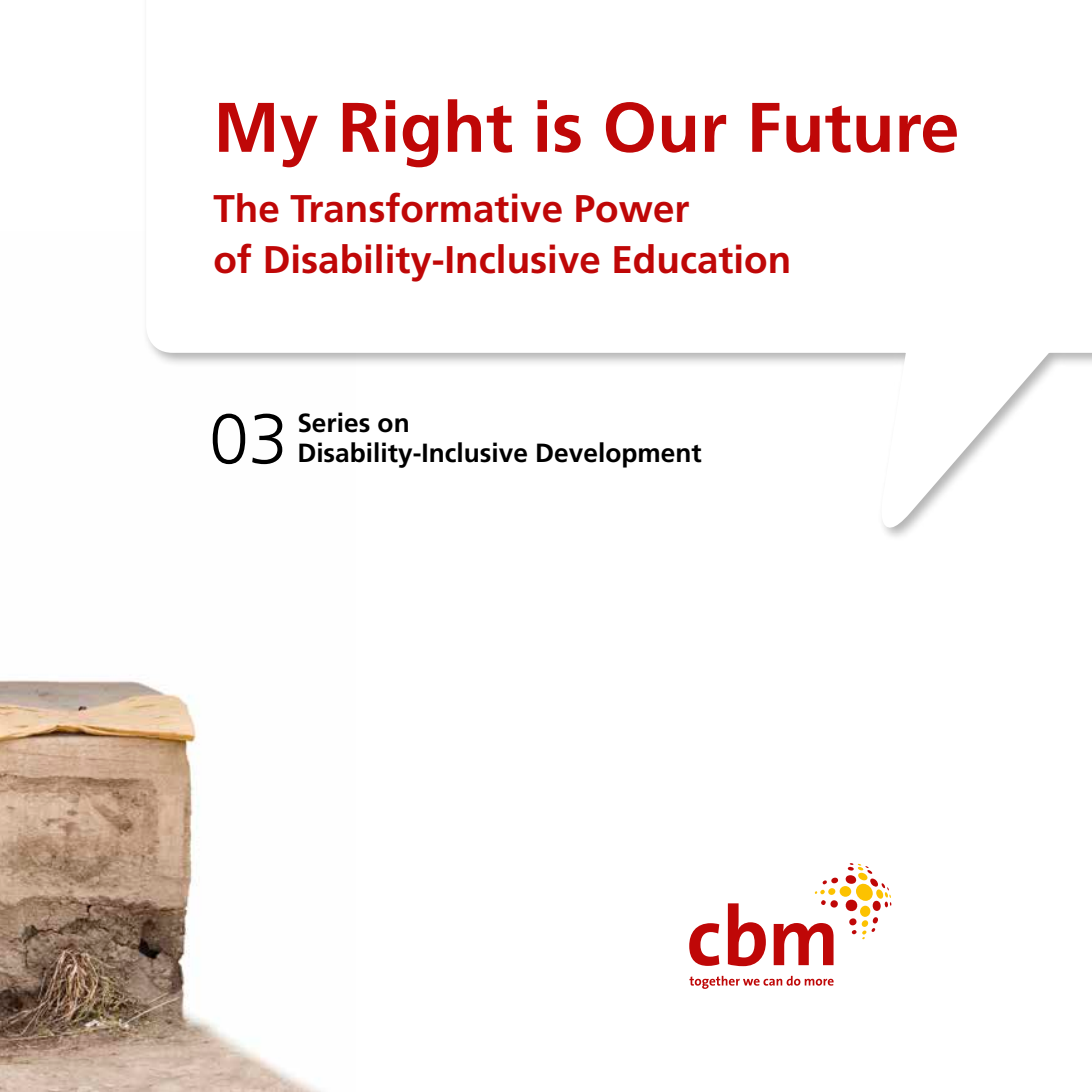
<style>
.page{position:relative;width:1092px;height:1092px;background:#fff}
.page>*{position:absolute;margin:0;border:0;box-sizing:border-box;transform-origin:0 0}
.t1{font:300 70.88px "Frutiger LT";color:#000}
.t2{font:700 70px "Frutiger LT";color:#bf0707}
.t3{font:700 38.5px/50.8px "Frutiger LT";color:#bf0707}
.t4{font:700 26.25px/29.8px "Frutiger LT";color:#000}
</style>
<div class="page">
<svg style="left:689px;top:923px;width:30px;height:42px"></svg>
<svg style="left:727px;top:903px;width:38px;height:63px"></svg>
<svg style="left:773px;top:923px;width:60px;height:42px"></svg>
<svg style="left:689px;top:975px;width:144px;height:13px"></svg>
<div style="left:839px;top:886px;width:12px;height:10px;background:#fcc200;border-radius:50%"></div>
<svg style="left:814px;top:877px;width:24px;height:31px"></svg>
<svg style="left:844px;top:863px;width:47px;height:76px"></svg>
<img style="left:0;top:680px;width:321px;height:411px">
<svg style="left:146px;top:331px;width:945px;height:206px"></svg>
<h2 class="t2" style="left:213px;top:86px;width:747px">My Right is Our Future</h2>
<p class="t3" style="left:213px;top:183px;width:579px">The Transformative Power<br>of Disability-Inclusive Education</p>
<p class="t1" style="left:209px;top:399px;width:80px">03</p>
<p class="t4" style="left:297px;top:408px;width:406px">Series on<br>Disability-Inclusive Development</p>
</div>
